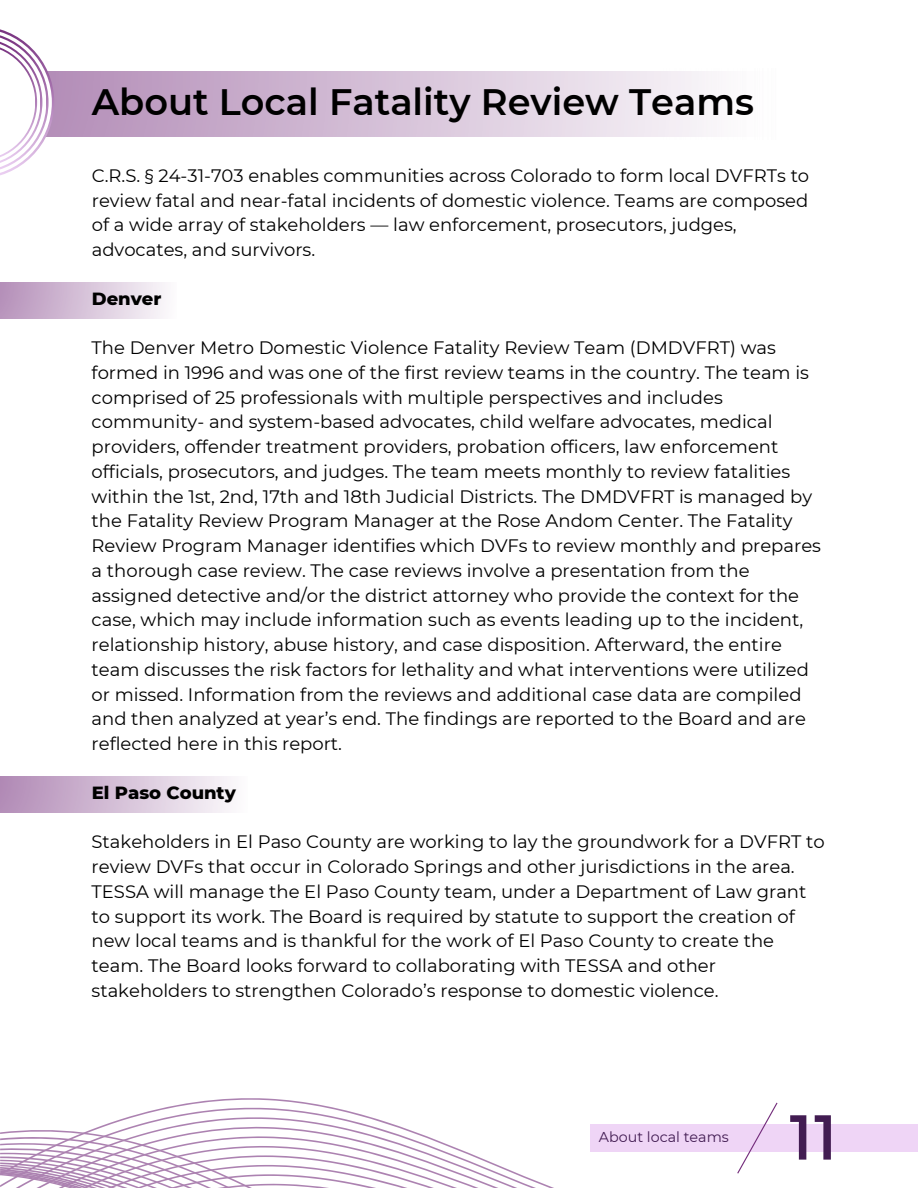
<style>
.page{position:relative;width:918px;height:1188px;background:#fff}
.page>*{position:absolute;margin:0;border:0;box-sizing:border-box;transform-origin:0 0}
.t1{font:63.3px "Montserrat";color:#421c52}
.t2{font:600 36.75px "Montserrat";color:#000}
.t3{font:18px/24.8px "Montserrat";color:#000}
.t4{font:800 18px "Montserrat";color:#000}
.t5{font:14.25px "Montserrat";color:#421c52}
</style>
<div class="page">
<svg style="left:0;top:1101px;width:918px;height:87px"></svg>
<svg style="left:54px;top:71px;width:598px;height:66px;background:#d2bcd4"></svg>
<svg style="left:52px;top:71px;width:2px;height:66px"></svg>
<svg style="left:0;top:29px;width:52px;height:147px"></svg>
<svg style="left:0;top:32px;width:49px;height:141px"></svg>
<svg style="left:0;top:34px;width:46px;height:137px"></svg>
<svg style="left:0;top:38px;width:42px;height:129px"></svg>
<svg style="left:0;top:40px;width:40px;height:125px"></svg>
<svg style="left:0;top:43px;width:37px;height:119px"></svg>
<svg style="left:0;top:45px;width:35px;height:115px"></svg>
<div style="left:0;top:283px;width:176px;height:36px;background:linear-gradient(to right,#b691ba,#fcfbfc)"></div>
<div style="left:0;top:777px;width:248px;height:36px;background:linear-gradient(to right,#b18ab5,#fdfcfd)"></div>
<h3 class="t2" style="left:92px;top:79px;width:664px">About Local Fatality Review Teams</h3>
<h2 class="t3" style="left:92px;top:163px;width:719px">C.R.S. § 24-31-703 enables communities across Colorado to form local DVFRTs to review fatal and near-fatal incidents of domestic violence. Teams are composed of a wide array of stakeholders — law enforcement, prosecutors, judges, advocates, and survivors.</h2>
<h2 class="t4" style="left:92px;top:288px;width:71px">Denver</h2>
<h3 class="t3" style="left:92px;top:335px;width:731px">The Denver Metro Domestic Violence Fatality Review Team (DMDVFRT) was formed in 1996 and was one of the first review teams in the country. The team is comprised of 25 professionals with multiple perspectives and includes community- and system-based advocates, child welfare advocates, medical providers, offender treatment providers, probation officers, law enforcement officials, prosecutors, and judges. The team meets monthly to review fatalities within the 1st, 2nd, 17th and 18th Judicial Districts. The DMDVFRT is managed by the Fatality Review Program Manager at the Rose Andom Center. The Fatality Review Program Manager identifies which DVFs to review monthly and prepares a thorough case review. The case reviews involve a presentation from the assigned detective and/or the district attorney who provide the context for the case, which may include information such as events leading up to the incident, relationship history, abuse history, and case disposition. Afterward, the entire team discusses the risk factors for lethality and what interventions were utilized or missed. Information from the reviews and additional case data are compiled and then analyzed at year’s end. The findings are reported to the Board and are reflected here in this report.</h3>
<p class="t4" style="left:92px;top:782px;width:146px">El Paso County</p>
<p class="t3" style="left:92px;top:829px;width:735px">Stakeholders in El Paso County are working to lay the groundwork for a DVFRT to review DVFs that occur in Colorado Springs and other jurisdictions in the area.<br>TESSA will manage the El Paso County team, under a Department of Law grant to support its work. The Board is required by statute to support the creation of new local teams and is thankful for the work of El Paso County to create the team. The Board looks forward to collaborating with TESSA and other stakeholders to strengthen Colorado’s response to domestic violence.</p>
<p class="t5" style="left:599px;top:1128px;width:131px">About local teams</p>
<h3 class="t1" style="left:789px;top:1096px;width:51px">11</h3>
</div>
